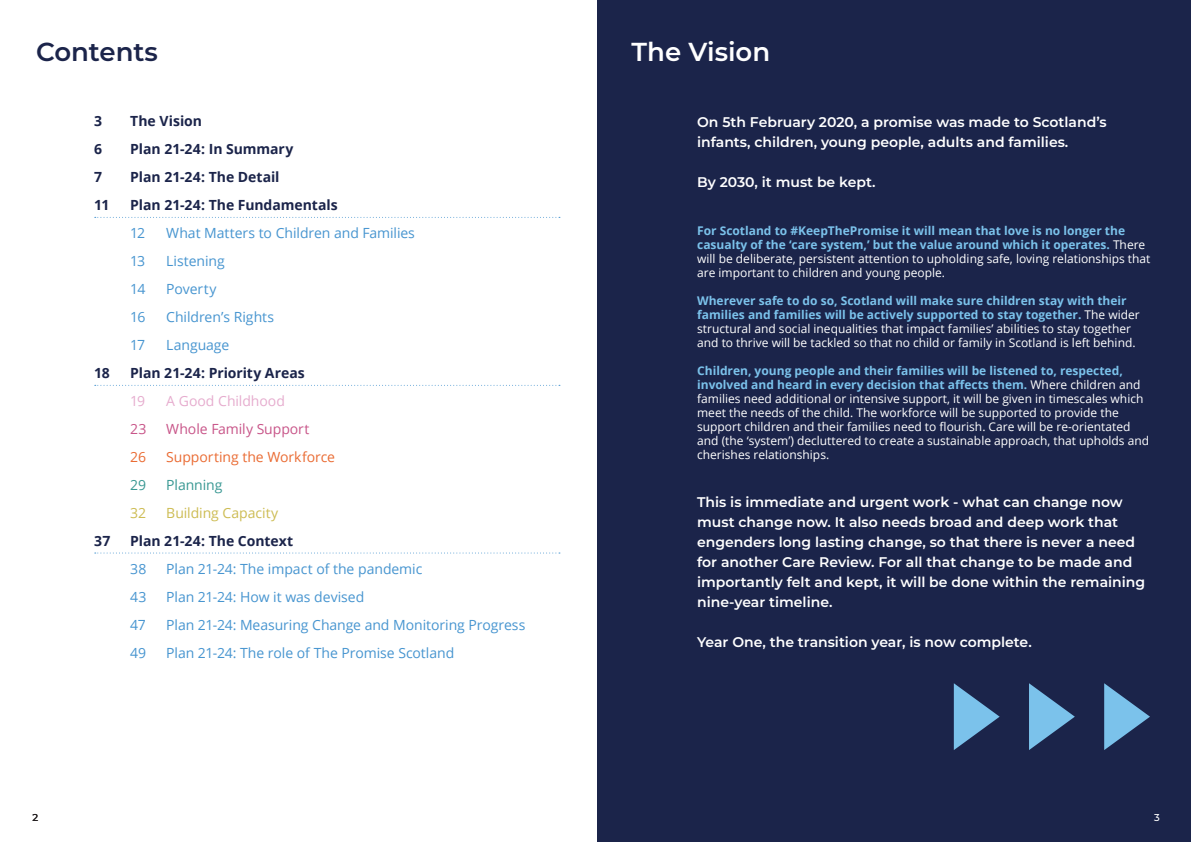
<style>
.page{position:relative;width:1191px;height:842px;background:#fff}
.page>*{position:absolute;margin:0;border:0;box-sizing:border-box;transform-origin:0 0}
.t1{font:600 26px "Montserrat";color:#fff}
.t2{font:600 26px "Montserrat";color:#1b244a}
.t3{font:600 14px/20px "Montserrat";color:#fff}
.t4{font:14px "Open Sans";letter-spacing:-.005em;color:#4795d0}
.t5{font:700 14px "Open Sans";letter-spacing:-.005em;color:#1b244a}
.t6{font:14px "Open Sans";letter-spacing:-.005em;color:#ea6c34}
.t7{font:14px "Open Sans";letter-spacing:-.005em;color:#c85589}
.t8{font:14px "Open Sans";letter-spacing:-.005em;color:#cdbc53}
.t9{font:14px "Open Sans";color:#e6acce}
.t10{font:14px "Open Sans";letter-spacing:-.01em;color:#399893}
.t11{font:12px/14px "Open Sans";color:#fff}
.t12{font:700 12px/14px "Open Sans";color:#7bc2eb}
.t13{font:500 10px "Montserrat";color:#231f20}
.t14{font:500 10px "Montserrat";color:#fff}
.s1{font-weight:400;color:#fff}
.s2{font-weight:700;color:#7bc2eb}
</style>
<div class="page">
<div style="left:597px;top:0;width:594px;height:842px;background:#1b244a"></div>
<svg style="left:95px;top:217px;width:465px;height:1px"></svg>
<svg style="left:95px;top:385px;width:465px;height:1px"></svg>
<svg style="left:953px;top:683px;width:46px;height:67px"></svg>
<svg style="left:1029px;top:683px;width:45px;height:67px"></svg>
<svg style="left:1104px;top:683px;width:46px;height:67px"></svg>
<svg style="left:95px;top:552px;width:465px;height:1px"></svg>
<h1 class="t2" style="left:36px;top:34px;width:123px">Contents</h1>
<h1 class="t1" style="left:631px;top:34px;width:140px">The Vision</h1>
<p class="t5" style="left:94px;top:111px;width:9px">3</p>
<p class="t5" style="left:130px;top:111px;width:73px">The Vision</p>
<p class="t5" style="left:94px;top:139px;width:9px">6</p>
<p class="t5" style="left:130px;top:139px;width:165px">Plan 21-24: In Summary</p>
<p class="t5" style="left:94px;top:167px;width:9px">7</p>
<p class="t5" style="left:130px;top:167px;width:151px">Plan 21-24: The Detail</p>
<p class="t5" style="left:94px;top:195px;width:17px">11</p>
<p class="t5" style="left:130px;top:195px;width:209px">Plan 21-24: The Fundamentals</p>
<p class="t4" style="left:130px;top:223px;width:16px">12</p>
<p class="t4" style="left:166px;top:223px;width:250px">What Matters to Children and Families</p>
<p class="t4" style="left:130px;top:251px;width:16px">13</p>
<p class="t4" style="left:166px;top:251px;width:60px">Listening</p>
<p class="t4" style="left:130px;top:279px;width:17px">14</p>
<p class="t4" style="left:166px;top:279px;width:52px">Poverty</p>
<p class="t4" style="left:130px;top:307px;width:17px">16</p>
<p class="t4" style="left:166px;top:307px;width:109px">Children’s Rights</p>
<p class="t4" style="left:130px;top:335px;width:16px">17</p>
<p class="t4" style="left:166px;top:335px;width:64px">Language</p>
<p class="t5" style="left:94px;top:363px;width:17px">18</p>
<p class="t5" style="left:130px;top:363px;width:176px">Plan 21-24: Priority Areas</p>
<p class="t9" style="left:130px;top:391px;width:17px">19</p>
<p class="t9" style="left:166px;top:391px;width:120px">A Good Childhood</p>
<p class="t7" style="left:130px;top:419px;width:18px">23</p>
<p class="t7" style="left:166px;top:419px;width:145px">Whole Family Support</p>
<p class="t6" style="left:130px;top:447px;width:17px">26</p>
<p class="t6" style="left:166px;top:447px;width:170px">Supporting the Workforce</p>
<p class="t10" style="left:130px;top:475px;width:17px">29</p>
<p class="t10" style="left:166px;top:475px;width:58px">Planning</p>
<p class="t8" style="left:130px;top:503px;width:17px">32</p>
<p class="t8" style="left:166px;top:503px;width:113px">Building Capacity</p>
<p class="t5" style="left:94px;top:531px;width:18px">37</p>
<p class="t5" style="left:130px;top:531px;width:164px">Plan 21-24: The Context</p>
<p class="t4" style="left:130px;top:559px;width:18px">38</p>
<p class="t4" style="left:166px;top:559px;width:257px">Plan 21-24: The impact of the pandemic</p>
<p class="t4" style="left:130px;top:587px;width:18px">43</p>
<p class="t4" style="left:166px;top:587px;width:200px">Plan 21-24: How it was devised</p>
<p class="t4" style="left:130px;top:615px;width:17px">47</p>
<p class="t4" style="left:166px;top:615px;width:360px">Plan 21-24: Measuring Change and Monitoring Progress</p>
<p class="t4" style="left:130px;top:643px;width:17px">49</p>
<p class="t4" style="left:166px;top:643px;width:289px">Plan 21-24: The role of The Promise Scotland</p>
<p class="t3" style="left:697px;top:111px;width:411px">On 5th February 2020, a promise was made to Scotland’s infants, children, young people, adults and families.</p>
<p class="t3" style="left:697px;top:171px;width:180px">By 2030, it must be kept.</p>
<p class="t12" style="left:697px;top:223px;width:455px">For Scotland to #KeepThePromise it will mean that love is no longer the casualty of the ‘care system,’ but the value around which it operates. <span class="s1">There will be deliberate, persistent attention to upholding safe, loving relationships that are important to children and young people.</span></p>
<p class="t11" style="left:697px;top:293px;width:444px"><span class="s2">Wherever safe to do so, Scotland will make sure children stay with their families and families will be actively supported to stay together.</span> The wider structural and social inequalities that impact families’ abilities to stay together and to thrive will be tackled so that no child or family in Scotland is left behind.</p>
<p class="t11" style="left:697px;top:363px;width:453px"><span class="s2">Children, young people and their families will be listened to, respected, involved and heard in every decision that affects them.</span> Where children and families need additional or intensive support, it will be given in timescales which meet the needs of the child. The workforce will be supported to provide the support children and their families need to flourish. Care will be re-orientated and (the ‘system’) decluttered to create a sustainable approach, that upholds and cherishes relationships.</p>
<p class="t3" style="left:697px;top:491px;width:449px">This is immediate and urgent work - what can change now must change now. It also needs broad and deep work that engenders long lasting change, so that there is never a need for another Care Review. For all that change to be made and importantly felt and kept, it will be done within the remaining nine-year timeline.</p>
<p class="t3" style="left:697px;top:631px;width:336px">Year One, the transition year, is now complete.</p>
<p class="t13" style="left:33px;top:810px;width:7px">2</p>
<p class="t14" style="left:1154px;top:810px;width:7px">3</p>
</div>
